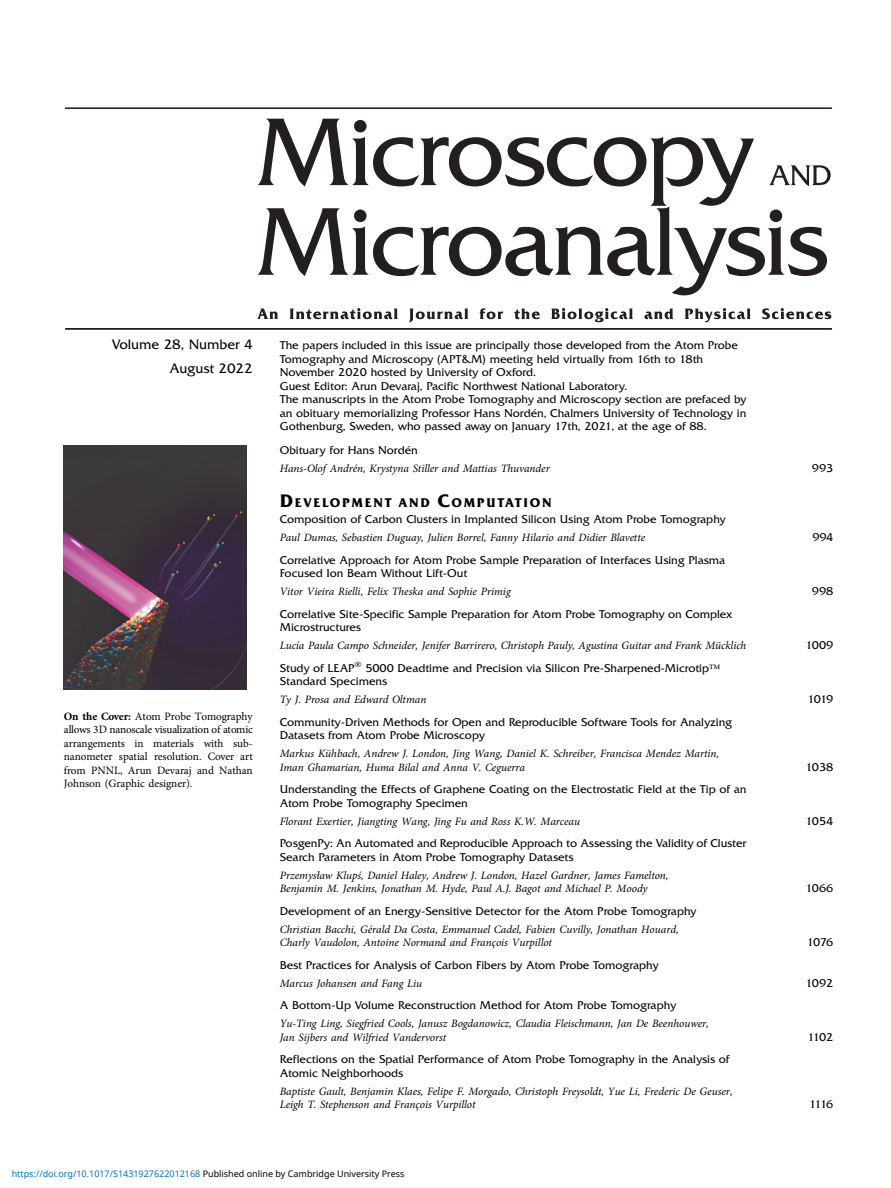
<style>
.page{position:relative;width:891px;height:1188px;background:#fff}
.page>*{position:absolute;margin:0;border:0;box-sizing:border-box;transform-origin:0 0}
.t1{font:13.5px/23.2px "Adv TT35187308";color:#000;text-align:right}
.t2{font:12.6px "Adv T Tc 5139 e 31.B";letter-spacing:.14em;color:#000}
.t3{font:11.25px/13.5px "Adv TT35187308";color:#000}
.t4{font:11.25px/18px "Adv OT7 d 6 df 7 ab.I";color:#000}
.t5{font:11.25px/13.5px "Adv OT1 ef 757 c 0";color:#000;text-align:justify}
.t6{font:9px "Noto Sans";color:#0172cf}
.s1{font-family:"Adv O Tb 65 e 897 d.B"}
.s2{font-family:"Adv TT35187308"}
.s3{font-size:18px}
.s4{font-family:"Adv OT7 d 6 df 7 ab.I"}
.s5{font-family:"Adv OT8608 a 8 d 1"}
.s6{font-style:inherit}
.s7{color:#000}
</style>
<div class="page">
<div style="left:65px;top:108px;width:767px;height:1px;border:1px solid #231f20"></div>
<div style="left:65px;top:329px;width:767px;height:1px;border:1px solid #231f20"></div>
<svg style="left:258px;top:119px;width:496px;height:87px"></svg>
<svg style="left:769px;top:165px;width:62px;height:21px"></svg>
<svg style="left:258px;top:206px;width:569px;height:89px"></svg>
<svg style="left:257px;top:308px;width:574px;height:14px"></svg>
<img style="left:64px;top:446px;width:183px;height:244px">
<p class="t1" style="left:112px;top:334px;width:143px">Volume 28, Number 4<br>August 2022</p>
<p class="t5" style="left:64px;top:711px;width:190px"><span class="s1">On the Cover:</span> Atom Probe Tomography allows 3D nanoscale visualization of atomic arrangements in materials with sub&shy;nanometer spatial resolution. Cover art from PNNL, Arun Devaraj and Nathan Johnson (Graphic designer).</p>
<p class="t3" style="left:280px;top:340px;width:468px">The papers included in this issue are principally those developed from the Atom Probe Tomography and Microscopy (APT&amp;M) meeting held virtually from 16th to 18th November 2020 hosted by University of Oxford.<br>Guest Editor: Arun Devaraj, Pacific Northwest National Laboratory.<br>The manuscripts in the Atom Probe Tomography and Microscopy section are prefaced by an obituary memorializing Professor Hans Nordén, Chalmers University of Technology in Gothenburg, Sweden, who passed away on January 17th, 2021, at the age of 88.</p>
<p class="t4" style="left:280px;top:443px;width:271px"><span class="s2">Obituary for Hans Nordén<br></span>Hans-Olof Andrén, Krystyna Stiller and Mattias Thuvander</p>
<p class="t2" style="left:280px;top:498px;width:273px"><span class="s3">D</span>EVELOPMENT AND <span class="s3">C</span>OMPUTATION</p>
<p class="t3" style="left:280px;top:512px;width:448px;line-height:18px">Composition of Carbon Clusters in Implanted Silicon Using Atom Probe Tomography<br><span class="s4">Paul Dumas, Sebastien Duguay, Julien Borrel, Fanny Hilario and Didier Blavette</span></p>
<p class="t3" style="left:812px;top:463px;width:23px">993</p>
<p class="t3" style="left:812px;top:532px;width:23px">994</p>
<p class="t3" style="left:280px;top:554px;width:447px">Correlative Approach for Atom Probe Sample Preparation of Interfaces Using Plasma<br>Focused Ion Beam Without Lift-Out</p>
<p class="t4" style="left:280px;top:584px;width:232px">Vitor Vieira Rielli, Felix Theska and Sophie Primig</p>
<p class="t3" style="left:812px;top:586px;width:23px">998</p>
<p class="t3" style="left:280px;top:608px;width:454px">Correlative Site-Specific Sample Preparation for Atom Probe Tomography on Complex<br>Microstructures</p>
<p class="t4" style="left:280px;top:638px;width:468px">Lucía Paula Campo Schneider, Jenifer Barrirero, Christoph Pauly, Agustina Guitar and Frank Mücklich</p>
<p class="t3" style="left:806px;top:640px;width:29px">1009</p>
<p class="t3" style="left:280px;top:662px;width:442px">Study of LEAP<sup>®</sup> 5000 Deadtime and Precision via Silicon Pre-Sharpened-Microtip<span class="s5">™<br></span>Standard Specimens</p>
<p class="t4" style="left:280px;top:692px;width:148px">Ty J. Prosa and Edward Oltman</p>
<p class="t3" style="left:807px;top:694px;width:27px">1019</p>
<p class="t3" style="left:280px;top:716px;width:454px">Community-Driven Methods for Open and Reproducible Software Tools for Analyzing<br>Datasets from Atom Probe Microscopy</p>
<p class="t4" style="left:280px;top:748px;width:441px;line-height:13.5px">Markus Kühbach, Andrew J. London, Jing Wang, Daniel K. Schreiber, Francisca Mendez Martin,<br>Iman Ghamarian, Huma Bilal and Anna V. Ceguerra</p>
<p class="t3" style="left:806px;top:761px;width:29px">1038</p>
<p class="t3" style="left:280px;top:784px;width:468px">Understanding the Effects of Graphene Coating on the Electrostatic Field at the Tip of an<br>Atom Probe Tomography Specimen</p>
<p class="t4" style="left:280px;top:813px;width:302px">Florant Exertier, Jiangting Wang, Jing Fu and Ross K.W. Marceau</p>
<p class="t3" style="left:806px;top:815px;width:29px">1054</p>
<p class="t3" style="left:280px;top:838px;width:468px">PosgenPy: An Automated and Reproducible Approach to Assessing the Validity of Cluster<br>Search Parameters in Atom Probe Tomography Datasets</p>
<p class="t4" style="left:280px;top:869px;width:390px;line-height:13.5px">Przemys<span class="s6">ł</span>aw Klup<span class="s6">ś</span>, Daniel Haley, Andrew J. London, Hazel Gardner, James Famelton,<br>Benjamin M. Jenkins, Jonathan M. Hyde, Paul A.J. Bagot and Michael P. Moody</p>
<p class="t3" style="left:806px;top:883px;width:29px">1066</p>
<p class="t4" style="left:280px;top:903px;width:418px"><span class="s2">Development of an Energy-Sensitive Detector for the Atom Probe Tomography<br></span>Christian Bacchi, Gérald Da Costa, Emmanuel Cadel, Fabien Cuvilly, Jonathan Houard,</p>
<p class="t4" style="left:280px;top:935px;width:274px">Charly Vaudolon, Antoine Normand and François Vurpillot</p>
<p class="t3" style="left:807px;top:937px;width:28px">1076</p>
<p class="t3" style="left:280px;top:957px;width:380px;line-height:18px">Best Practices for Analysis of Carbon Fibers by Atom Probe Tomography<br><span class="s4">Marcus Johansen and Fang Liu</span></p>
<p class="t3" style="left:806px;top:977px;width:29px">1092</p>
<p class="t4" style="left:280px;top:998px;width:430px"><span class="s2">A Bottom-Up Volume Reconstruction Method for Atom Probe Tomography<br></span>Yu-Ting Ling, Siegfried Cools, Janusz Bogdanowicz, Claudia Fleischmann, Jan De Beenhouwer,</p>
<p class="t4" style="left:280px;top:1029px;width:168px">Jan Sijbers and Wilfried Vandervorst</p>
<p class="t3" style="left:807px;top:1031px;width:28px">1102</p>
<p class="t3" style="left:280px;top:1054px;width:451px">Reflections on the Spatial Performance of Atom Probe Tomography in the Analysis of<br>Atomic Neighborhoods</p>
<p class="t4" style="left:280px;top:1085px;width:454px;line-height:13.5px">Baptiste Gault, Benjamin Klaes, Felipe F. Morgado, Christoph Freysoldt, Yue Li, Frederic De Geuser,<br>Leigh T. Stephenson and François Vurpillot</p>
<p class="t3" style="left:809px;top:1099px;width:26px">1116</p>
<p class="t6" style="left:12px;top:1168px;width:394px">https://doi.org/10.1017/S1431927622012168 <span class="s7">Published online by Cambridge University Press</span></p>
</div>
